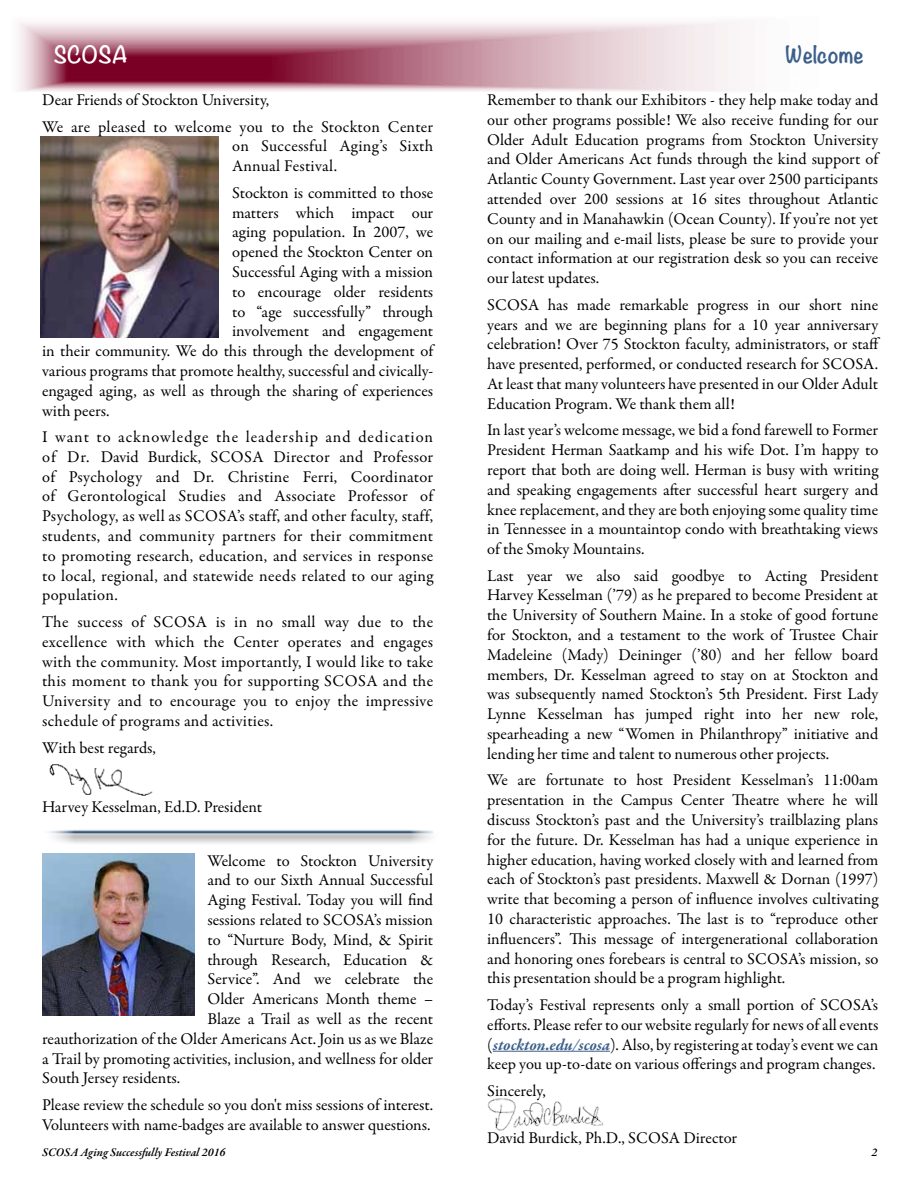
<style>
.page{position:relative;width:918px;height:1188px;background:#fff}
.page>*{position:absolute;margin:0;border:0;box-sizing:border-box;transform-origin:0 0}
.Section_Heading{font:700 21px "Noteworthy";color:#3d5f8a}
.Section_Heading-2{font:700 21px "Noteworthy";color:#fff}
.body_text{font:16.5px/19.8px "Garamond Premr Pro";letter-spacing:-.005em;color:#000;text-align:justify}
.Presentation_Descrip{font:16.5px/19.8px "Garamond Premr Pro";color:#000;text-align:justify}
.t1{font:italic 600 12px "Garamond Premr Pro";letter-spacing:-.005em;color:#000}
.s1{font-weight:700;font-style:italic;color:#3d5f8a}
</style>
<div class="page">
<svg style="left:19px;top:22px;width:722px;height:69px;background:#c99aa8"></svg>
<img style="left:42px;top:853px;width:152px;height:163px">
<img style="left:49px;top:764px;width:104px;height:32px">
<img style="left:487px;top:1098px;width:117px;height:33px">
<img style="left:40px;top:136px;width:179px;height:202px">
<div style="left:40px;top:827px;width:405px;height:19px;background:#000;opacity:.75"></div>
<div style="left:42px;top:828px;width:393px;height:6px;background:#000;opacity:.75"></div>
<hr style="left:493px;top:1051px;width:117px;height:1px;background:#3d5f8a">
<p class="Section_Heading-2" style="left:54px;top:36px;width:76px">SCOSA</p>
<p class="Section_Heading" style="left:785px;top:36px;width:80px">Welcome</p>
<p class="body_text" style="left:42px;top:90px;width:229px">Dear Friends of Stockton University,</p>
<p class="Presentation_Descrip" style="left:232px;top:117px;width:203px;text-indent:-190px">We are pleased to welcome you to the Stockton Center on Successful Aging’s Sixth Annual Festival.</p>
<p class="Presentation_Descrip" style="left:232px;top:183px;width:203px">Stockton is committed to those</p>
<p class="Presentation_Descrip" style="left:232px;top:203px;width:203px">matters which impact our</p>
<p class="Presentation_Descrip" style="left:232px;top:223px;width:203px">aging population. In 2007, we</p>
<p class="Presentation_Descrip" style="left:232px;top:242px;width:202px">opened the Stockton Center on</p>
<p class="Presentation_Descrip" style="left:232px;top:262px;width:203px">Successful Aging with a mission</p>
<p class="Presentation_Descrip" style="left:232px;top:282px;width:203px">to encourage older residents</p>
<p class="Presentation_Descrip" style="left:232px;top:302px;width:203px">to “age successfully” through</p>
<p class="Presentation_Descrip" style="left:232px;top:322px;width:203px">involvement and engagement</p>
<p class="Presentation_Descrip" style="left:42px;top:341px;width:393px">in their community. We do this through the development of</p>
<p class="Presentation_Descrip" style="left:42px;top:361px;width:393px">various programs that promote healthy, successful and civically-</p>
<p class="Presentation_Descrip" style="left:42px;top:381px;width:393px">engaged aging, as well as through the sharing of experiences</p>
<p class="Presentation_Descrip" style="left:42px;top:401px;width:69px">with peers.</p>
<p class="Presentation_Descrip" style="left:42px;top:427px;width:393px">I want to acknowledge the leadership and dedication of Dr. David Burdick, SCOSA Director and Professor of Psychology and Dr. Christine Ferri, Coordinator of Gerontological Studies and Associate Professor of Psychology, as well as SCOSA’s staff, and other faculty, staff, students, and community partners for their commitment to promoting research, education, and services in response to local, regional, and statewide needs related to our aging population.</p>
<p class="Presentation_Descrip" style="left:42px;top:612px;width:393px">The success of SCOSA is in no small way due to the excellence with which the Center operates and engages with the community. Most importantly, I would like to take this moment to thank you for supporting SCOSA and the University and to encourage you to enjoy the impressive schedule of programs and activities.</p>
<p class="Presentation_Descrip" style="left:42px;top:738px;width:115px">With best regards,</p>
<p class="Presentation_Descrip" style="left:42px;top:798px;width:221px">Harvey Kesselman, Ed.D. President</p>
<p class="body_text" style="left:208px;top:851px;width:227px">Welcome to Stockton University</p>
<p class="body_text" style="left:208px;top:871px;width:227px">and to our Sixth Annual Successful</p>
<p class="body_text" style="left:208px;top:890px;width:227px">Aging Festival. Today you will find</p>
<p class="body_text" style="left:208px;top:910px;width:227px">sessions related to SCOSA’s mission</p>
<p class="body_text" style="left:208px;top:930px;width:227px">to “Nurture Body, Mind, &amp; Spirit</p>
<p class="body_text" style="left:208px;top:950px;width:227px">through Research, Education &amp;</p>
<p class="body_text" style="left:208px;top:970px;width:227px">Service”. And we celebrate the</p>
<p class="body_text" style="left:208px;top:989px;width:227px">Older Americans Month theme –</p>
<p class="body_text" style="left:208px;top:1009px;width:227px">Blaze a Trail as well as the recent</p>
<p class="body_text" style="left:42px;top:1029px;width:393px">reauthorization of the Older Americans Act. Join us as we Blaze</p>
<p class="body_text" style="left:42px;top:1049px;width:393px">a Trail by promoting activities, inclusion, and wellness for older</p>
<p class="body_text" style="left:42px;top:1069px;width:140px">South Jersey residents.</p>
<p class="body_text" style="left:42px;top:1095px;width:393px">Please review the schedule so you don't miss sessions of interest.<br>Volunteers with name-badges are available to answer questions.</p>
<p class="body_text" style="left:487px;top:90px;width:393px">Remember to thank our Exhibitors - they help make today and our other programs possible! We also receive funding for our Older Adult Education programs from Stockton University and Older Americans Act funds through the kind support of Atlantic County Government. Last year over 2500 participants attended over 200 sessions at 16 sites throughout Atlantic County and in Manahawkin (Ocean County). If you’re not yet on our mailing and e-mail lists, please be sure to provide your contact information at our registration desk so you can receive our latest updates.</p>
<p class="body_text" style="left:487px;top:295px;width:395px;text-align:left">SCOSA has made remarkable progress in our short nine years and we are beginning plans for a 10 year anniversary celebration! Over 75 Stockton faculty, administrators, or staff have presented, performed, or conducted research for SCOSA.<br>At least that many volunteers have presented in our Older Adult Education Program. We thank them all!</p>
<p class="body_text" style="left:487px;top:421px;width:393px">In last year’s welcome message, we bid a fond farewell to Former President Herman Saatkamp and his wife Dot. I’m happy to report that both are doing well. Herman is busy with writing and speaking engagements after successful heart surgery and knee replacement, and they are both enjoying some quality time in Tennessee in a mountaintop condo with breathtaking views of the Smoky Mountains.</p>
<p class="body_text" style="left:487px;top:566px;width:393px">Last year we also said goodbye to Acting President</p>
<p class="body_text" style="left:487px;top:586px;width:393px">Harvey Kesselman (’79) as he prepared to become President at the University of Southern Maine. In a stoke of good fortune for Stockton, and a testament to the work of Trustee Chair Madeleine (Mady) Deininger (’80) and her fellow board members, Dr. Kesselman agreed to stay on at Stockton and was subsequently named Stockton’s 5th President. First Lady</p>
<p class="body_text" style="left:487px;top:705px;width:393px">Lynne Kesselman has jumped right into her new role, spearheading a new “Women in Philanthropy” initiative and lending her time and talent to numerous other projects.</p>
<p class="body_text" style="left:487px;top:771px;width:393px">We are fortunate to host President Kesselman’s 11:00am presentation in the Campus Center Theatre where he will discuss Stockton’s past and the University’s trailblazing plans for the future. Dr. Kesselman has had a unique experience in higher education, having worked closely with and learned from each of Stockton’s past presidents. Maxwell &amp; Dornan (1997) write that becoming a person of influence involves cultivating 10 characteristic approaches. The last is to “reproduce other influencers”. This message of intergenerational collaboration and honoring ones forebears is central to SCOSA’s mission, so this presentation should be a program highlight.</p>
<p class="body_text" style="left:487px;top:995px;width:393px">Today’s Festival represents only a small portion of SCOSA’s efforts. Please refer to our website regularly for news of all events (<span class="s1">stockton.edu/scosa</span>). Also, by registering at today’s event we can keep you up-to-date on various offerings and program changes.</p>
<p class="body_text" style="left:487px;top:1081px;width:60px">Sincerely,</p>
<p class="body_text" style="left:487px;top:1128px;width:252px">David Burdick, Ph.D., SCOSA Director</p>
<p class="t1" style="left:42px;top:1145px;width:185px">SCOSA Aging Successfully Festival 2016</p>
<p class="t1" style="left:872px;top:1145px;width:7px">2</p>
</div>
